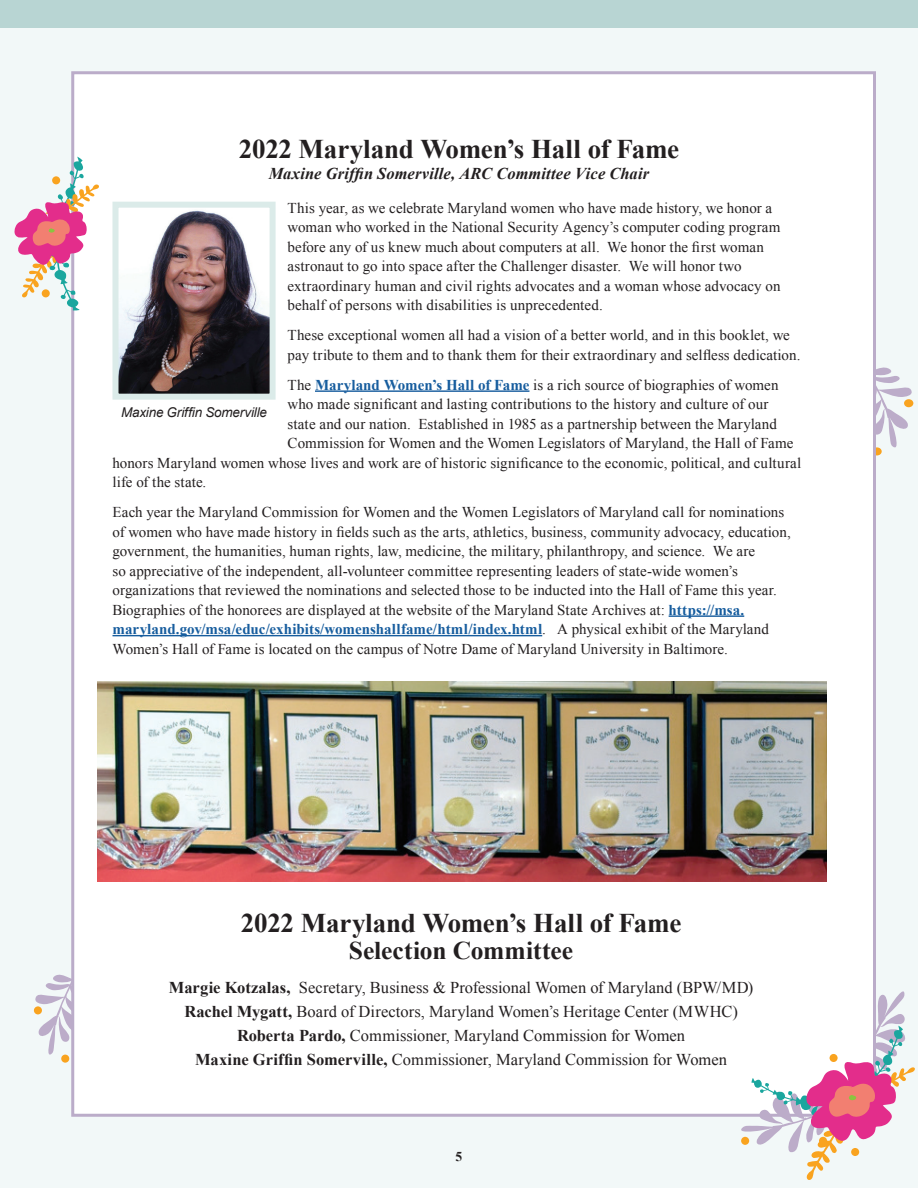
<style>
.page{position:relative;width:918px;height:1188px;background:#fff}
.page>*{position:absolute;margin:0;border:0;box-sizing:border-box;transform-origin:0 0}
.t1{font:700 27px "Times New Roman";letter-spacing:-.005em;color:#231f20}
.t2{font:700 25.5px "Times New Roman";color:#231f20}
.t3{font:16.5px/24px "Times New Roman";color:#231f20;text-align:center}
.t4{font:italic 700 16.5px "Times New Roman";letter-spacing:.005em;color:#231f20}
.t5{font:15px/19.5px "Times New Roman";letter-spacing:.005em;color:#231f20}
.t6{font:italic 13.5px "Arial";letter-spacing:-.015em;color:#231f20}
.t7{font:700 13.5px "Times New Roman";color:#231f20}
.s1{font-weight:700;color:#175d9e}
.s2{font-weight:700}
</style>
<div class="page">
<div style="left:0;top:27px;width:918px;height:1161px;background:#f2f8f8"></div>
<svg style="left:33px;top:974px;width:38px;height:85px"></svg>
<div style="left:61px;top:1055px;width:8px;height:8px;background:#f9a31f;border-radius:50%"></div>
<div style="left:34px;top:1006px;width:8px;height:8px;background:#f9a31f;border-radius:50%"></div>
<svg style="left:876px;top:367px;width:38px;height:81px"></svg>
<div style="left:872px;top:447px;width:10px;height:8px;background:#f9a31f;border-radius:50%"></div>
<div style="left:904px;top:399px;width:9px;height:8px;background:#f9a31f;border-radius:50%"></div>
<div style="left:0;top:0;width:918px;height:27px;background:#b8d5d3"></div>
<div style="left:71px;top:71px;width:805px;height:1046px;background:#fff;border:3px solid #bbacc9"></div>
<svg style="left:14px;top:157px;width:85px;height:154px"></svg>
<div style="left:52px;top:176px;width:8px;height:8px;background:#f9a31f;border-radius:50%"></div>
<div style="left:42px;top:289px;width:8px;height:8px;background:#f9a31f;border-radius:50%"></div>
<svg style="left:735px;top:984px;width:180px;height:196px"></svg>
<div style="left:851px;top:1148px;width:8px;height:8px;background:#f9a31f;border-radius:50%"></div>
<div style="left:741px;top:1137px;width:8px;height:8px;background:#f9a31f;border-radius:50%"></div>
<hr style="left:315px;top:390px;width:214px;height:2px;background:#175d9e">
<hr style="left:669px;top:615px;width:75px;height:2px;background:#175d9e">
<hr style="left:112px;top:635px;width:430px;height:1px;background:#175d9e">
<img style="left:97px;top:682px;width:730px;height:200px">
<img style="left:119px;top:210px;width:150px;height:183px">
<div style="left:112px;top:202px;width:164px;height:198px;border:6px solid #dbebe9"></div>
<h1 class="t1" style="left:239px;top:131px;width:442px">2022 Maryland Women’s Hall of Fame</h1>
<p class="t4" style="left:269px;top:162px;width:382px">Maxine Griffin Somerville, ARC Committee Vice Chair</p>
<p class="t5" style="left:288px;top:198px;width:495px">This year, as we celebrate Maryland women who have made history, we honor a woman who worked in the National Security Agency’s computer coding program before any of us knew much about computers at all. We honor the first woman astronaut to go into space after the Challenger disaster. We will honor two extraordinary human and civil rights advocates and a woman whose advocacy on behalf of persons with disabilities is unprecedented.</p>
<p class="t5" style="left:288px;top:325px;width:514px">These exceptional women all had a vision of a better world, and in this booklet, we pay tribute to them and to thank them for their extraordinary and selfless dedication.</p>
<p class="t5" style="left:288px;top:375px;width:492px">The <span class="s1">Maryland Women’s Hall of Fame</span> is a rich source of biographies of women</p>
<p class="t5" style="left:288px;top:394px;width:483px">who made significant and lasting contributions to the history and culture of our</p>
<p class="t5" style="left:288px;top:414px;width:491px">state and our nation. Established in 1985 as a partnership between the Maryland</p>
<p class="t5" style="left:288px;top:433px;width:507px">Commission for Women and the Women Legislators of Maryland, the Hall of Fame</p>
<p class="t5" style="left:113px;top:453px;width:690px">honors Maryland women whose lives and work are of historic significance to the economic, political, and cultural</p>
<p class="t5" style="left:113px;top:472px;width:95px">life of the state.</p>
<p class="t5" style="left:113px;top:502px;width:680px">Each year the Maryland Commission for Women and the Women Legislators of Maryland call for nominations of women who have made history in fields such as the arts, athletics, business, community advocacy, education, government, the humanities, human rights, law, medicine, the military, philanthropy, and science. We are<br>so appreciative of the independent, all-volunteer committee representing leaders of state-wide women’s organizations that reviewed the nominations and selected those to be inducted into the Hall of Fame this year.<br>Biographies of the honorees are displayed at the website of the Maryland State Archives at: <span class="s1">https://msa. maryland.gov/msa/educ/exhibits/womenshallfame/html/index.html</span>. A physical exhibit of the Maryland Women’s Hall of Fame is located on the campus of Notre Dame of Maryland University in Baltimore.</p>
<p class="t6" style="left:121px;top:404px;width:147px">Maxine Griffin Somerville</p>
<h1 class="t1" style="left:241px;top:904px;width:442px">2022 Maryland Women’s Hall of Fame</h1>
<h2 class="t2" style="left:349px;top:933px;width:226px">Selection Committee</h2>
<p class="t3" style="left:169px;top:976px;width:586px"><span class="s2">Margie Kotzalas,</span> Secretary, Business &amp; Professional Women of Maryland (BPW/MD)<br><span class="s2">Rachel Mygatt,</span> Board of Directors, Maryland Women’s Heritage Center (MWHC)<br><span class="s2">Roberta Pardo,</span> Commissioner, Maryland Commission for Women<br><span class="s2">Maxine Griffin Somerville,</span> Commissioner, Maryland Commission for Women</p>
<p class="t7" style="left:456px;top:1147px;width:8px">5</p>
</div>
